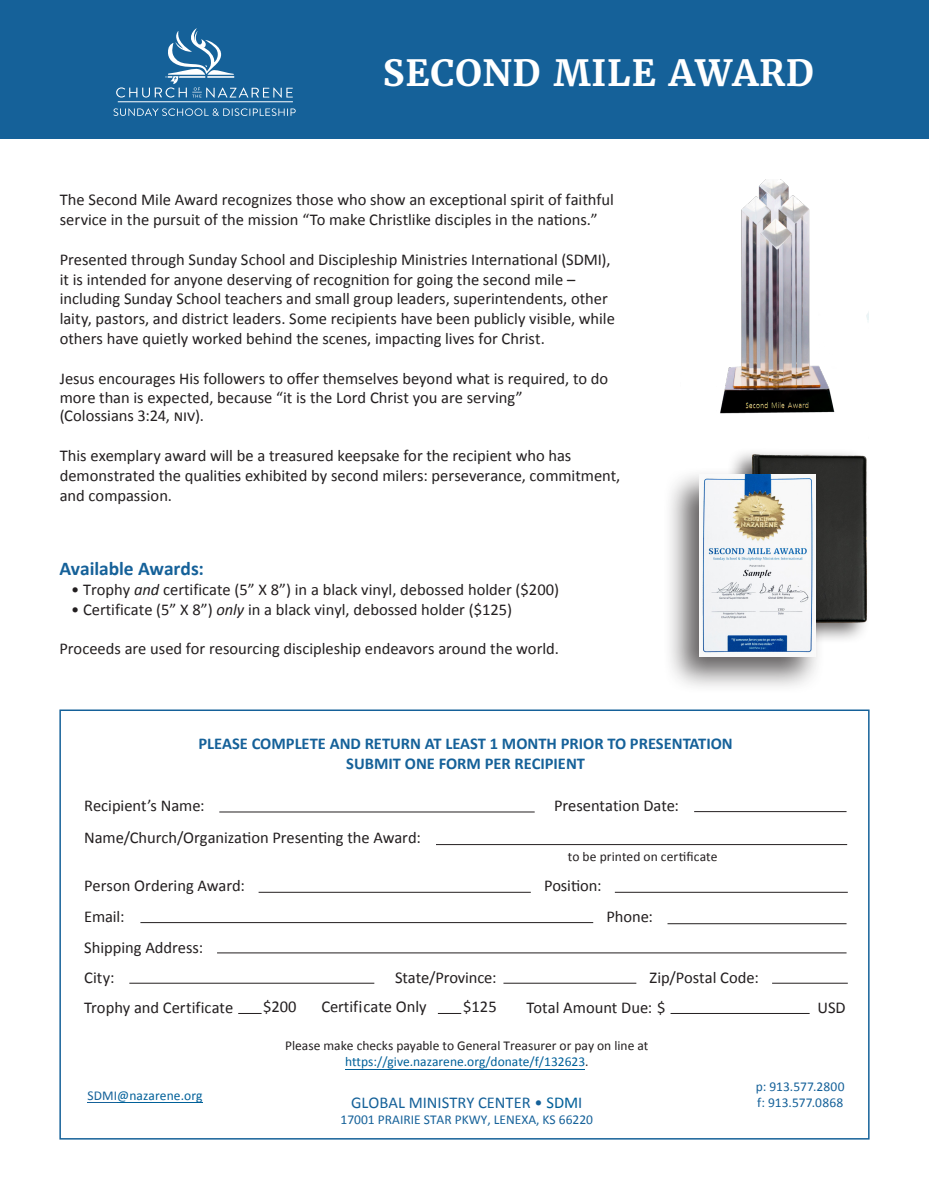
<style>
.page{position:relative;width:929px;height:1199px;background:#fff}
.page>*{position:absolute;margin:0;border:0;box-sizing:border-box;transform-origin:0 0}
.t1{font:700 36px "Merriweather";letter-spacing:.025em;color:#fff}
.t2{font:700 19.5px "Calibri";letter-spacing:-.005em;color:#156199}
.t3{font:16.5px/19.8px "Calibri";color:#231f20}
.t4{font:700 16.5px "Calibri";color:#156199}
.t5{font:16.5px "Calibri";color:#156199}
.t6{font:13.5px/16.2px "Calibri";color:#231f20;text-align:center}
.t7{font:13.5px "Calibri";color:#156199}
.t8{font:13.5px "Calibri";letter-spacing:.005em;color:#006099}
.s1{font-style:italic}
.s2{color:#156199}
.s3{color:#006099}
</style>
<div class="page">
<div style="left:726px;top:447px;width:144px;height:198px;background:#231f20;opacity:.7"></div>
<img style="left:753px;top:455px;width:113px;height:167px">
<div style="left:59px;top:709px;width:810px;height:430px;border:2px solid #156199"></div>
<hr style="left:219px;top:811px;width:316px;height:1px;background:#231f20">
<hr style="left:259px;top:892px;width:272px;height:1px;background:#231f20">
<hr style="left:436px;top:844px;width:411px;height:1px;background:#231f20">
<hr style="left:615px;top:892px;width:233px;height:1px;background:#231f20">
<hr style="left:667px;top:923px;width:179px;height:1px;background:#231f20">
<hr style="left:140px;top:922px;width:453px;height:1px;background:#231f20">
<svg style="left:238px;top:1013px;width:24px;height:1px"></svg>
<svg style="left:438px;top:1013px;width:23px;height:1px"></svg>
<hr style="left:670px;top:1013px;width:139px;height:1px;background:#231f20">
<hr style="left:694px;top:811px;width:152px;height:1px;background:#231f20">
<hr style="left:217px;top:952px;width:629px;height:1px;background:#231f20">
<hr style="left:129px;top:983px;width:245px;height:1px;background:#231f20">
<hr style="left:503px;top:983px;width:133px;height:1px;background:#231f20">
<hr style="left:772px;top:983px;width:76px;height:1px;background:#231f20">
<div style="left:0;top:0;width:929px;height:139px;background:#156199"></div>
<svg style="left:113px;top:108px;width:183px;height:8px"></svg>
<hr style="left:118px;top:101px;width:175px;height:1px;background:#fff">
<svg style="left:116px;top:28px;width:177px;height:70px"></svg>
<img style="left:720px;top:179px;width:148px;height:235px">
<div style="left:663px;top:467px;width:162px;height:227px;background:#231f20;opacity:.71"></div>
<img style="left:700px;top:475px;width:116px;height:181px">
<hr style="left:87px;top:1102px;width:30px;height:1px;background:#156199">
<hr style="left:117px;top:1102px;width:86px;height:1px;background:#006099">
<hr style="left:346px;top:1069px;width:239px;height:1px;background:#006099">
<p class="t1" style="left:383px;top:50px;width:432px">SECOND MILE AWARD</p>
<p class="t3" style="left:60px;top:189px;width:556px">The Second Mile Award recognizes those who show an exceptional spirit of faithful service in the pursuit of the mission “To make Christlike disciples in the nations.”</p>
<p class="t3" style="left:60px;top:249px;width:557px">Presented through Sunday School and Discipleship Ministries International (SDMI), it is intended for anyone deserving of recognition for going the second mile – including Sunday School teachers and small group leaders, superintendents, other laity, pastors, and district leaders. Some recipients have been publicly visible, while others have quietly worked behind the scenes, impacting lives for Christ.</p>
<p class="t3" style="left:60px;top:368px;width:550px">Jesus encourages His followers to offer themselves beyond what is required, to do more than is expected, because “it is the Lord Christ you are serving”</p>
<p class="t3" style="left:60px;top:405px;width:146px">(Colossians 3:24, niv).</p>
<p class="t3" style="left:60px;top:445px;width:562px">This exemplary award will be a treasured keepsake for the recipient who has demonstrated the qualities exhibited by second milers: perseverance, commitment, and compassion.</p>
<p class="t2" style="left:59px;top:555px;width:146px">Available Awards:</p>
<p class="t3" style="left:71px;top:579px;width:489px">• Trophy <span class="s1">and</span> certificate (5” X 8”) in a black vinyl, debossed holder ($200)</p>
<p class="t3" style="left:71px;top:599px;width:443px">• Certificate (5” X 8”) <span class="s1">only</span> in a black vinyl, debossed holder ($125)</p>
<p class="t3" style="left:59px;top:638px;width:501px">Proceeds are used for resourcing discipleship endeavors around the world.</p>
<p class="t4" style="left:198px;top:732px;width:536px">PLEASE COMPLETE AND RETURN AT LEAST 1 MONTH PRIOR TO PRESENTATION</p>
<p class="t4" style="left:346px;top:752px;width:240px">SUBMIT ONE FORM PER RECIPIENT</p>
<p class="t3" style="left:84px;top:795px;width:122px">Recipient’s Name:</p>
<p class="t3" style="left:554px;top:795px;width:126px">Presentation Date:</p>
<p class="t3" style="left:84px;top:827px;width:338px">Name/Church/Organization Presenting the Award:</p>
<p class="t3" style="left:84px;top:875px;width:162px">Person Ordering Award:</p>
<p class="t6" style="left:568px;top:848px;width:151px">to be printed on certificate</p>
<p class="t3" style="left:544px;top:875px;width:59px">Position:</p>
<p class="t3" style="left:84px;top:906px;width:42px">Email:</p>
<p class="t3" style="left:606px;top:906px;width:48px">Phone:</p>
<p class="t3" style="left:84px;top:937px;width:120px">Shipping Address:</p>
<p class="t3" style="left:84px;top:967px;width:32px">City:</p>
<p class="t3" style="left:649px;top:967px;width:111px">Zip/Postal Code:</p>
<p class="t3" style="left:84px;top:997px;width:151px">Trophy and Certificate</p>
<p class="t3" style="left:527px;top:997px;width:140px">Total Amount Due: $</p>
<p class="t3" style="left:817px;top:997px;width:30px">USD</p>
<p class="t3" style="left:395px;top:967px;width:103px">State/Province:</p>
<p class="t3" style="left:263px;top:996px;width:35px">$200</p>
<p class="t3" style="left:321px;top:996px;width:107px">Certif¡cate Only</p>
<p class="t3" style="left:463px;top:996px;width:35px">$125</p>
<p class="t8" style="left:87px;top:1085px;width:117px"><span class="s2">SDMI</span>@nazarene.org</p>
<p class="t6" style="left:285px;top:1037px;width:365px">Please make checks payable to General Treasurer or pay on line at <span class="s3">https://give.nazarene.org/donate/f/132623</span>.</p>
<p class="t5" style="left:351px;top:1091px;width:233px">GLOBAL MINISTRY CENTER • <span class="s3">SDM</span>I</p>
<p class="t7" style="left:341px;top:1110px;width:254px">17001 PRAIRIE STAR PKWY, LENEXA, KS 66220</p>
<p class="t7" style="left:756px;top:1077px;width:91px">p: 913.577.2800</p>
<p class="t7" style="left:757px;top:1093px;width:88px">f: 913.577.0868</p>
</div>
